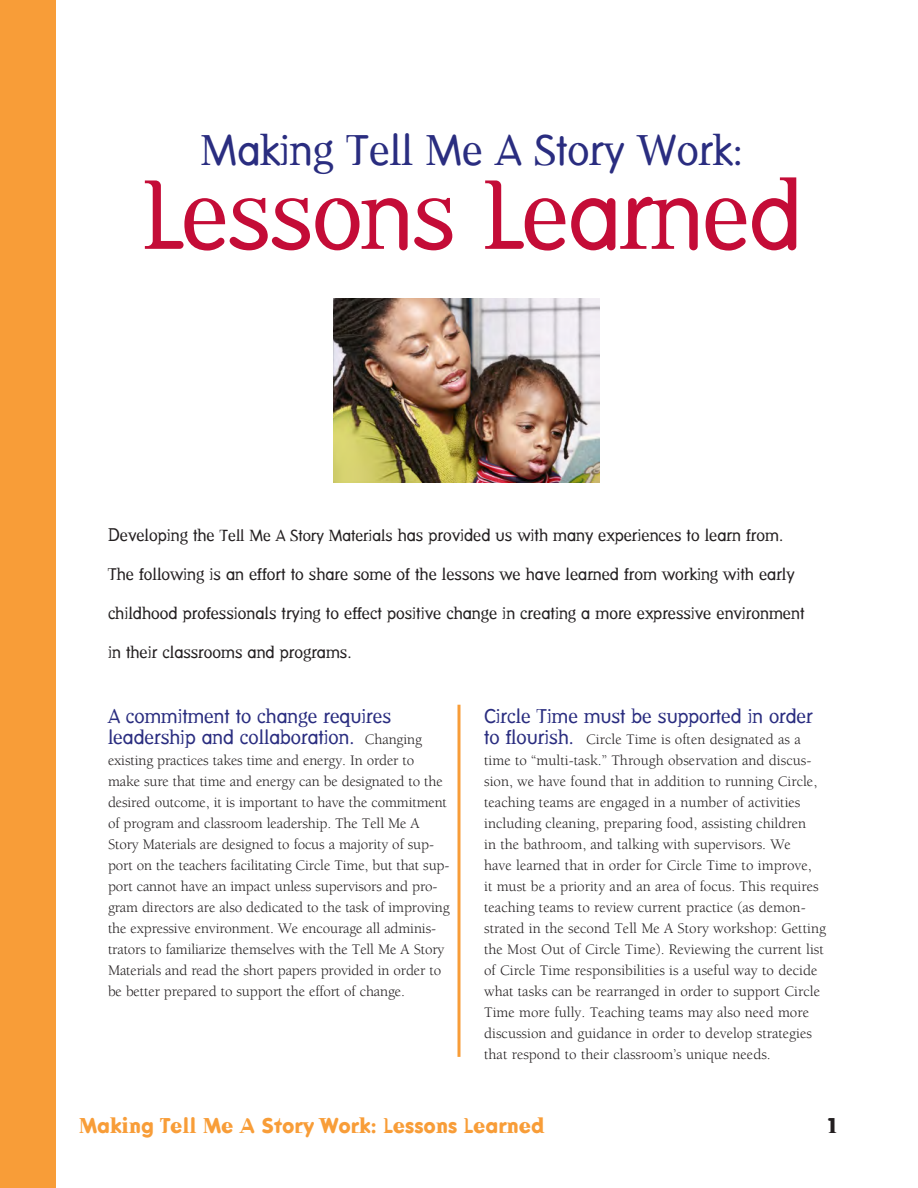
<style>
.page{position:relative;width:918px;height:1188px;background:#fff}
.page>*{position:absolute;margin:0;border:0;box-sizing:border-box;transform-origin:0 0}
.t1{font:96px "Dead History Roman";letter-spacing:-.01em;color:#c40c37}
.t2{font:42px "Dead History Roman";color:#2a2d80}
.t3{font:700 21px "Dead History";color:#f89d38}
.t4{font:700 21px "Dead History";color:#231f20}
.t5{font:19.5px/21px "Dead History Roman";color:#2a2d80}
.t6{font:16.5px "Dead History Roman";color:#231f20}
.t7{font:15px/21px "Berkeley";color:#231f20}
.s1{font-size:18px}
.s2{font-size:15.75px}
</style>
<div class="page">
<div style="left:0;top:0;width:56px;height:1188px;background:#f89d38"></div>
<hr style="left:458px;top:705px;width:2px;height:352px;background:#f89d38">
<img style="left:333px;top:298px;width:266px;height:184px">
<h1 class="t2" style="left:201px;top:120px;width:545px">Making Tell Me A Story Work:</h1>
<h1 class="t1" style="left:143px;top:146px;width:661px">Lessons Learned</h1>
<p class="t6" style="left:108px;top:523px;width:677px"><span class="s1">D</span>eveloping the <span class="s2">Tell Me A Story Materials</span> has provided us with many experiences to learn from.</p>
<p class="t6" style="left:108px;top:562px;width:688px">The following is an effort to share some of the lessons we have learned from working with early</p>
<p class="t6" style="left:108px;top:601px;width:698px">childhood professionals trying to effect positive change in creating a more expressive environment</p>
<p class="t6" style="left:108px;top:640px;width:246px">in their classrooms and programs.</p>
<h2 class="t5" style="left:108px;top:704px;width:285px">A commitment to change requires leadership and collaboration.</h2>
<p class="t7" style="left:108px;top:729px;width:343px;text-indent:257px">Changing existing practices takes time and energy. In order to make sure that time and energy can be designated to the desired outcome, it is important to have the commitment of program and classroom leadership. The Tell Me A Story Materials are designed to focus a majority of sup&shy;port on the teachers facilitating Circle Time, but that sup&shy;port cannot have an impact unless supervisors and pro&shy;gram directors are also dedicated to the task of improving the expressive environment. We encourage all adminis&shy;trators to familiarize themselves with the Tell Me A Story Materials and read the short papers provided in order to be better prepared to support the effort of change.</p>
<h1 class="t5" style="left:484px;top:704px;width:330px">Circle Time must be supported in order to flourish.</h1>
<p class="t7" style="left:484px;top:729px;width:343px;text-indent:102px">Circle Time is often designated as a time to “multi-task.” Through observation and discus&shy;sion, we have found that in addition to running Circle, teaching teams are engaged in a number of activities including cleaning, preparing food, assisting children<br>in the bathroom, and talking with supervisors. We<br>have learned that in order for Circle Time to improve,<br>it must be a priority and an area of focus. This requires teaching teams to review current practice (as demon&shy;strated in the second Tell Me A Story workshop: Getting the Most Out of Circle Time). Reviewing the current list of Circle Time responsibilities is a useful way to decide what tasks can be rearranged in order to support Circle Time more fully. Teaching teams may also need more discussion and guidance in order to develop strategies that respond to their classroom’s unique needs.</p>
<h3 class="t3" style="left:79px;top:1111px;width:467px">Making Tell Me A Story Work: Lessons Learned</h3>
<h3 class="t4" style="left:828px;top:1111px;width:10px">1</h3>
</div>
